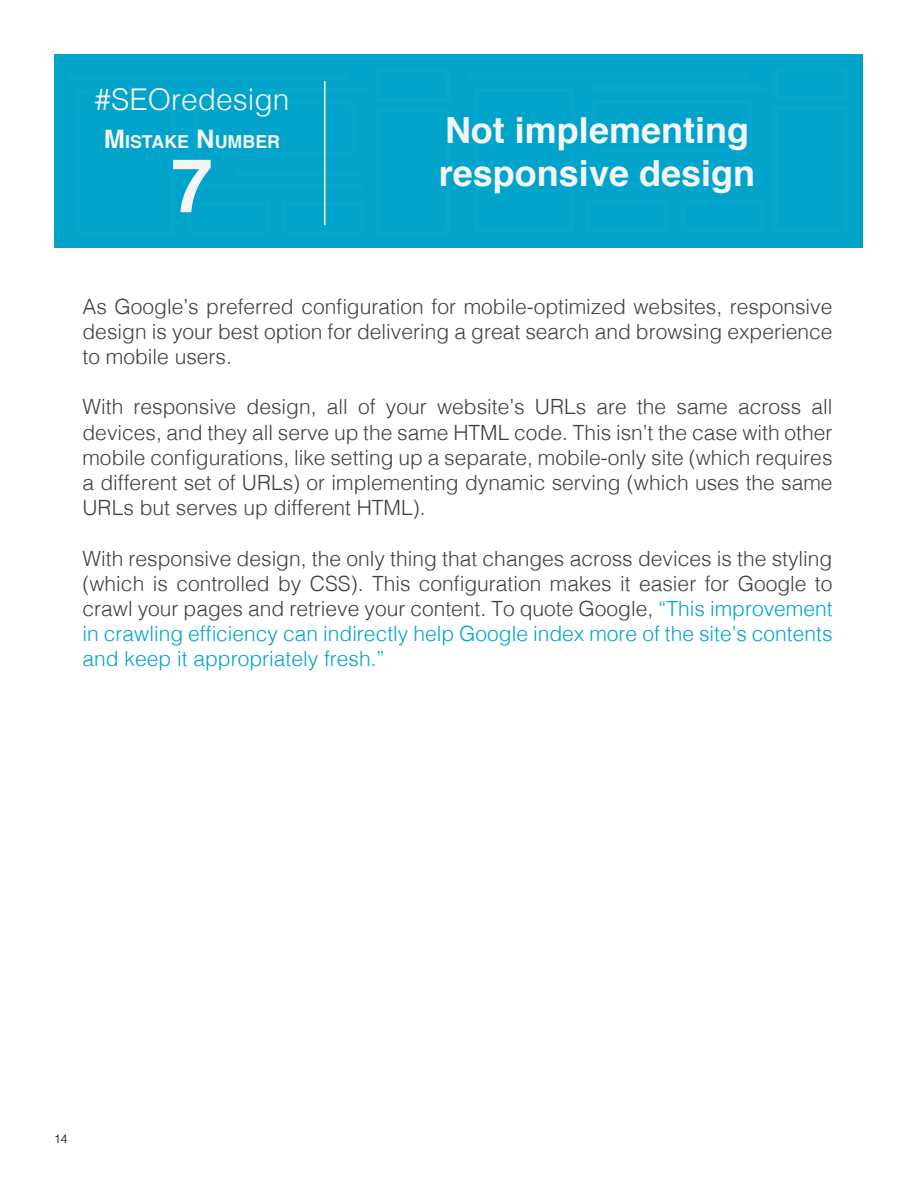
<style>
.page{position:relative;width:918px;height:1188px;background:#fff}
.page>*{position:absolute;margin:0;border:0;box-sizing:border-box;transform-origin:0 0}
.t1{font:700 75px "Helvetica";color:#f5f5f5}
.t2{font:700 36px/43.2px "Helvetica";color:#f5f5f5}
.t3{font:300 30px "Helvetica";color:#f5f5f5}
.t4{font:300 21px/25.2px "Helvetica";color:#414141;text-align:justify}
.t5{font:700 17.85px "Helvetica";color:#f5f5f5}
.t6{font:300 12px "Helvetica";color:#000}
.s1{font-size:25.5px}
.s2{color:#00a4cb}
</style>
<div class="page">
<div style="left:55px;top:55px;width:808px;height:193px;background:#00a4cb"></div>
<hr style="left:324px;top:81px;width:2px;height:144px;background:#f5f5f5">
<h3 class="t3" style="left:94px;top:74px;width:197px">#SEOredesign</h3>
<p class="t5" style="left:104px;top:127px;width:178px"><span class="s1">M</span>ISTAKE <span class="s1">N</span>UMBER</p>
<h1 class="t1" style="left:171px;top:125px;width:43px">7</h1>
<h2 class="t2" style="left:439px;top:109px;width:318px">Not implementing responsive design</h2>
<p class="t4" style="left:82px;top:292px;width:752px">As Google’s preferred configuration for mobile-optimized websites, responsive design is your best option for delivering a great search and browsing experience to mobile users.</p>
<p class="t4" style="left:82px;top:393px;width:752px">With responsive design, all of your website’s URLs are the same across all devices, and they all serve up the same HTML code. This isn’t the case with other mobile configurations, like setting up a separate, mobile-only site (which requires a different set of URLs) or implementing dynamic serving (which uses the same URLs but serves up different HTML).</p>
<p class="t4" style="left:82px;top:544px;width:752px">With responsive design, the only thing that changes across devices is the styling (which is controlled by CSS). This configuration makes it easier for Google to crawl your pages and retrieve your content. To quote Google, <span class="s2">“This improvement in crawling efficiency can indirectly help Google index more of the site’s contents and keep it appropriately fresh.”</span></p>
<p class="t6" style="left:54px;top:1128px;width:15px">14</p>
</div>
